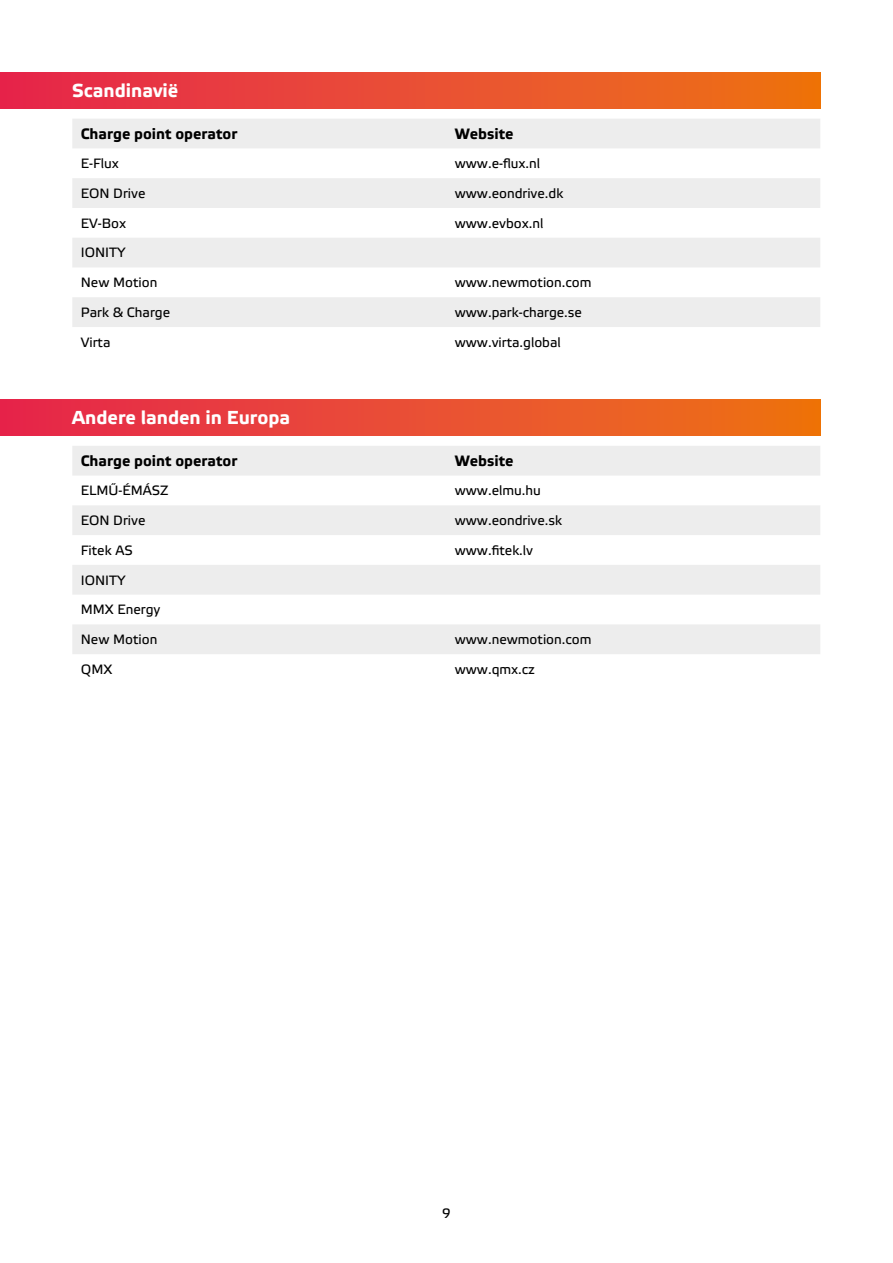
<style>
.page{position:relative;width:893px;height:1263px;background:#fff}
.page>*{position:absolute;margin:0;border:0;box-sizing:border-box;transform-origin:0 0}
.t1{font:700 18.75px "Etelka Text Pro";color:#fff}
.t2{font:700 15px "Etelka Text Pro";color:#000}
.t3{font:13.5px "Etelka Text Pro";color:#000}
</style>
<div class="page">
<div style="left:0;top:73px;width:821px;height:35px;background:linear-gradient(to right,#e62650,#ed7414)"></div>
<div style="left:0;top:400px;width:821px;height:35px;background:linear-gradient(to right,#e62650,#ed7414)"></div>
<svg style="left:72px;top:119px;width:748px;height:208px;fill:#ededed"></svg>
<svg style="left:72px;top:446px;width:748px;height:208px;fill:#ededed"></svg>
<h1 class="t1" style="left:72px;top:80px;width:108px">Scandinavië</h1>
<p class="t2" style="left:81px;top:125px;width:158px">Charge point operator</p>
<p class="t2" style="left:455px;top:125px;width:60px">Website</p>
<p class="t3" style="left:81px;top:156px;width:40px">E-Flux</p>
<p class="t3" style="left:455px;top:156px;width:87px">www.e-flux.nl</p>
<p class="t3" style="left:81px;top:186px;width:66px">EON Drive</p>
<p class="t3" style="left:455px;top:186px;width:110px">www.eondrive.dk</p>
<p class="t3" style="left:81px;top:216px;width:47px">EV-Box</p>
<p class="t3" style="left:455px;top:216px;width:90px">www.evbox.nl</p>
<p class="t3" style="left:81px;top:246px;width:46px">IONITY</p>
<p class="t3" style="left:81px;top:275px;width:78px">New Motion</p>
<p class="t3" style="left:455px;top:275px;width:138px">www.newmotion.com</p>
<p class="t3" style="left:81px;top:305px;width:91px">Park &amp; Charge</p>
<p class="t3" style="left:455px;top:305px;width:129px">www.park-charge.se</p>
<p class="t3" style="left:81px;top:335px;width:31px">Virta</p>
<p class="t3" style="left:455px;top:335px;width:108px">www.virta.global</p>
<h1 class="t1" style="left:72px;top:407px;width:219px">Andere landen in Europa</h1>
<p class="t2" style="left:81px;top:453px;width:158px">Charge point operator</p>
<p class="t2" style="left:455px;top:453px;width:60px">Website</p>
<p class="t3" style="left:81px;top:483px;width:89px">ELMŰ-ÉMÁSZ</p>
<p class="t3" style="left:455px;top:483px;width:88px">www.elmu.hu</p>
<p class="t3" style="left:81px;top:513px;width:66px">EON Drive</p>
<p class="t3" style="left:455px;top:513px;width:109px">www.eondrive.sk</p>
<p class="t3" style="left:81px;top:543px;width:54px">Fitek AS</p>
<p class="t3" style="left:455px;top:543px;width:80px">www.fitek.lv</p>
<p class="t3" style="left:81px;top:573px;width:46px">IONITY</p>
<p class="t3" style="left:81px;top:602px;width:81px">MMX Energy</p>
<p class="t3" style="left:81px;top:632px;width:78px">New Motion</p>
<p class="t3" style="left:455px;top:632px;width:138px">www.newmotion.com</p>
<p class="t3" style="left:81px;top:662px;width:33px">QMX</p>
<p class="t3" style="left:455px;top:662px;width:82px">www.qmx.cz</p>
<p class="t3" style="left:442px;top:1206px;width:10px">9</p>
</div>
